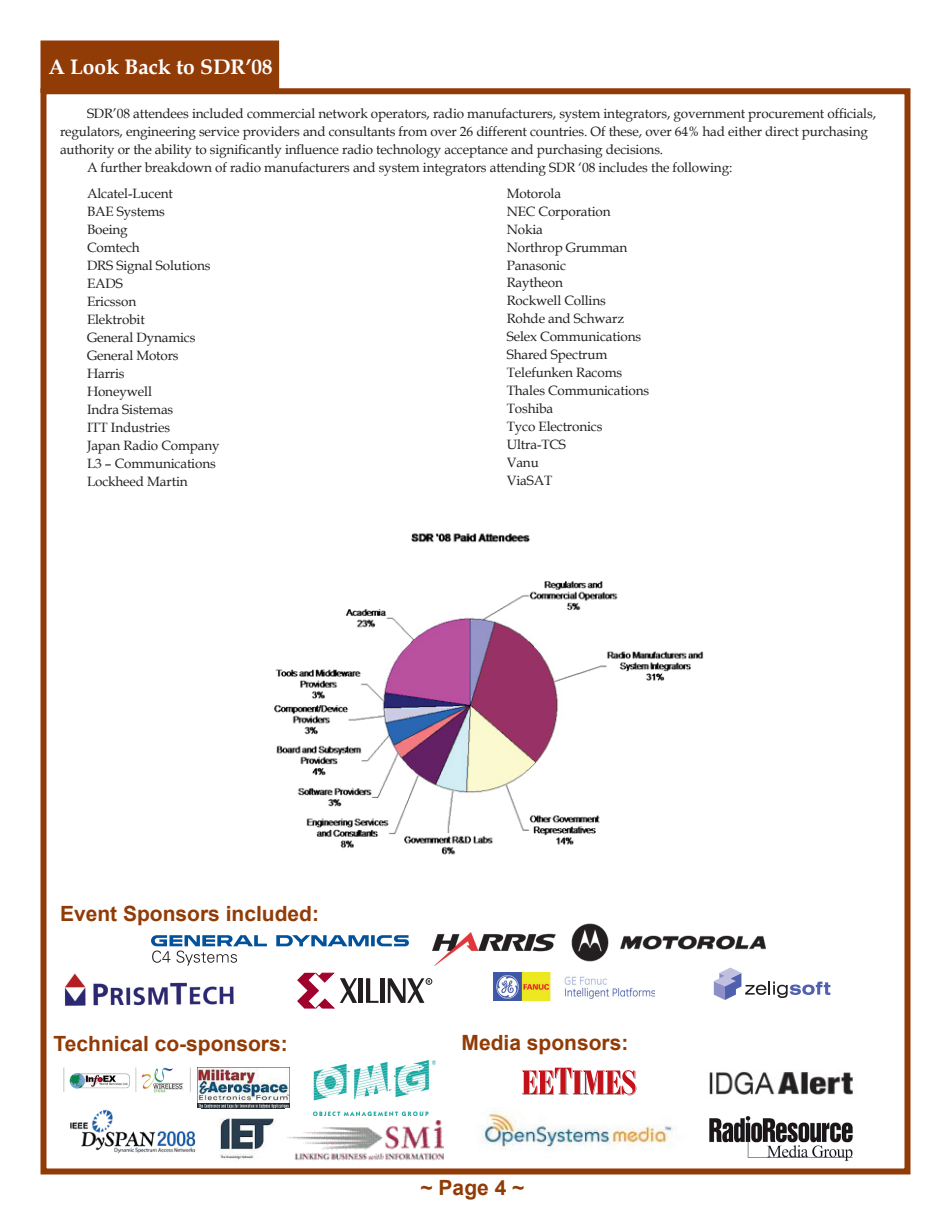
<style>
.page{position:relative;width:945px;height:1215px;background:#fff}
.page>*{position:absolute;margin:0;border:0;box-sizing:border-box;transform-origin:0 0}
.t1{font:700 21px "Arial";color:#913b06}
.t2{font:700 21px "Book Antiqua";color:#fff}
.t3{font:13.5px/18px "Book Antiqua";letter-spacing:-.01em;color:#231f20}
</style>
<div class="page">
<div style="left:40px;top:88px;width:870px;height:1086px;border:6px solid #913b06"></div>
<div style="left:44px;top:44px;width:232px;height:46px;background:#913b06"></div>
<div style="left:40px;top:40px;width:239px;height:53px;border:6px solid #913b06"></div>
<img style="left:274px;top:533px;width:430px;height:322px">
<svg style="left:151px;top:935px;width:258px;height:31px"></svg>
<img style="left:432px;top:932px;width:123px;height:34px">
<img style="left:571px;top:923px;width:195px;height:39px">
<img style="left:64px;top:973px;width:170px;height:33px">
<div style="left:358px;top:978px;width:5px;height:25px;background:#231f20"></div>
<svg style="left:366px;top:978px;width:13px;height:25px"></svg>
<hr style="left:381px;top:978px;width:4px;height:25px;background:#231f20">
<svg style="left:297px;top:973px;width:60px;height:36px"></svg>
<div style="left:426px;top:978px;width:6px;height:7px;border:1px solid #231f20;border-radius:50%"></div>
<svg style="left:388px;top:978px;width:42px;height:25px"></svg>
<svg style="left:714px;top:968px;width:116px;height:32px"></svg>
<img style="left:494px;top:973px;width:161px;height:27px">
<img style="left:63px;top:1067px;width:128px;height:26px">
<img style="left:209px;top:1108px;width:71px;height:60px">
<img style="left:197px;top:1067px;width:92px;height:41px">
<img style="left:285px;top:1115px;width:159px;height:53px">
<svg style="left:522px;top:1068px;width:114px;height:27px"></svg>
<img style="left:709px;top:1071px;width:144px;height:24px">
<img style="left:482px;top:1111px;width:194px;height:38px">
<img style="left:709px;top:1116px;width:144px;height:45px">
<img style="left:70px;top:1109px;width:126px;height:45px">
<img style="left:313px;top:1060px;width:123px;height:55px">
<h1 class="t2" style="left:49px;top:53px;width:226px">A Look Back to SDR’08</h1>
<p class="t3" style="left:87px;top:104px;width:791px">SDR’08 attendees included commercial network operators, radio manufacturers, system integrators, government procurement officials,</p>
<p class="t3" style="left:60px;top:122px;width:809px">regulators, engineering service providers and consultants from over 26 different countries. Of these, over 64% had either direct purchasing</p>
<p class="t3" style="left:60px;top:140px;width:605px">authority or the ability to significantly influence radio technology acceptance and purchasing decisions.</p>
<p class="t3" style="left:87px;top:158px;width:647px">A further breakdown of radio manufacturers and system integrators attending SDR ‘08 includes the following:</p>
<p class="t3" style="left:87px;top:184px;width:134px">Alcatel-Lucent<br>BAE Systems<br>Boeing<br>Comtech<br>DRS Signal Solutions<br>EADS<br>Ericsson<br>Elektrobit<br>General Dynamics<br>General Motors<br>Harris<br>Honeywell<br>Indra Sistemas<br>ITT Industries<br>Japan Radio Company<br>L3 – Communications<br>Lockheed Martin</p>
<p class="t3" style="left:507px;top:184px;width:144px">Motorola<br>NEC Corporation<br>Nokia<br>Northrop Grumman<br>Panasonic<br>Raytheon<br>Rockwell Collins<br>Rohde and Schwarz<br>Selex Communications<br>Shared Spectrum<br>Telefunken Racoms<br>Thales Communications<br>Toshiba<br>Tyco Electronics<br>Ultra-TCS<br>Vanu<br>ViaSAT</p>
<h1 class="t1" style="left:60px;top:900px;width:261px">Event Sponsors included:</h1>
<h1 class="t1" style="left:54px;top:1030px;width:236px">Technical co-sponsors:</h1>
<h1 class="t1" style="left:462px;top:1029px;width:168px">Media sponsors:</h1>
<h1 class="t1" style="left:421px;top:1174px;width:105px">~ Page 4 ~</h1>
</div>
